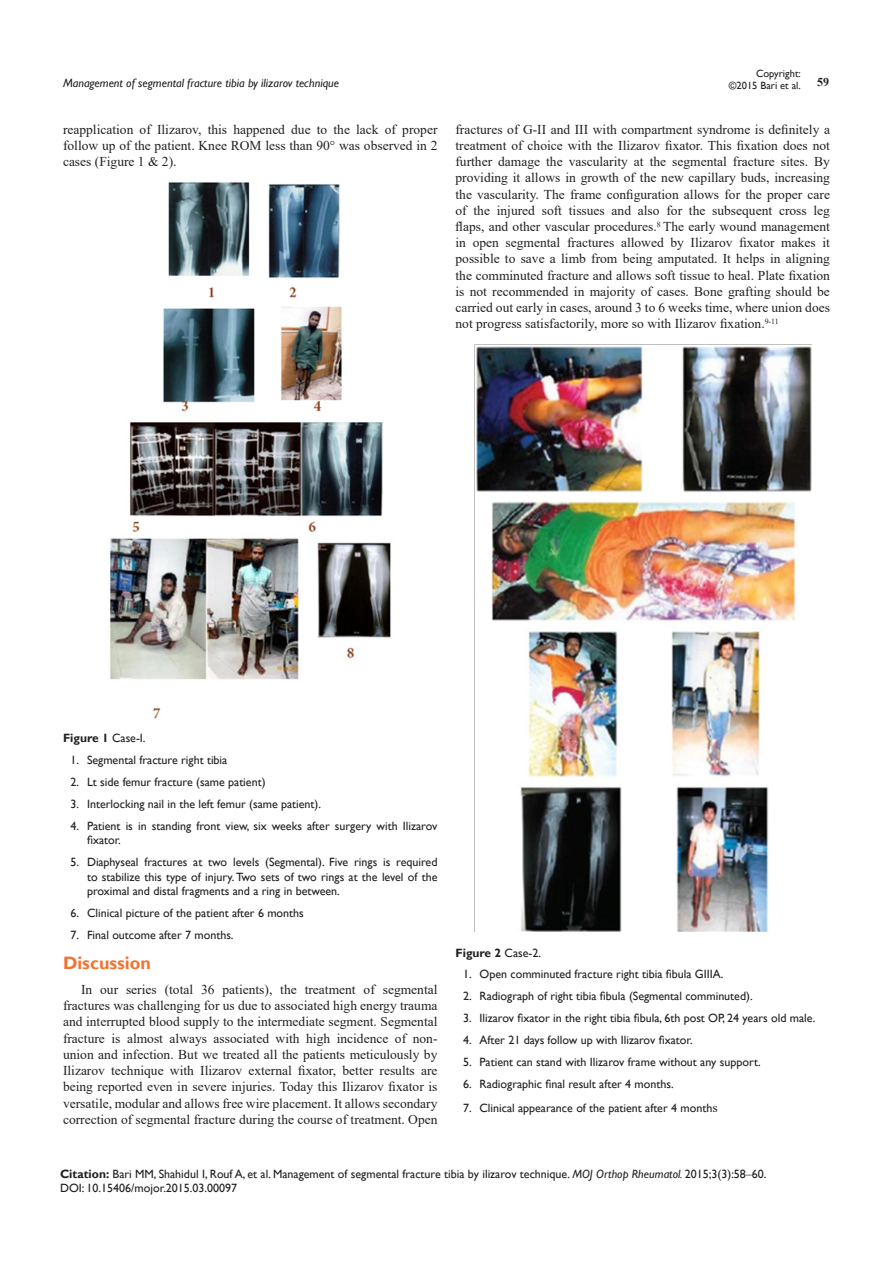
<style>
.page{position:relative;width:893px;height:1263px;background:#fff}
.page>*{position:absolute;margin:0;border:0;box-sizing:border-box;transform-origin:0 0}
.List_Paragraph{font:700 18px "Gill Sans";color:#f37331}
.t1{font:13.5px/16.2px "Times New Roman";color:#231f20;text-align:justify}
.Citation{font:12px/14.4px "Gill Sans";color:#231f20}
.t2{font:italic 12px "Gill Sans";color:#231f20}
.t3{font:700 12px "Gill Sans";color:#231f20}
.t4{font:700 12px "Times New Roman";color:#231f20}
.t5{font:10.5px/12.6px "Gill Sans";color:#231f20;text-align:right}
.s1{font-weight:400}
.s2{font-family:"Times New Roman";font-size:13.5px}
.s3{font-weight:700}
.s4{font-style:italic}
.s5{font-family:"Times New Roman"}
</style>
<div class="page">
<img style="left:110px;top:182px;width:281px;height:537px">
<img style="left:474px;top:345px;width:338px;height:587px">
<p class="t5" style="left:729px;top:67px;width:73px">Copyright: ©2015 Bari et al.</p>
<p class="t2" style="left:63px;top:76px;width:278px">Management of segmental fracture tibia by ilizarov technique</p>
<p class="t4" style="left:817px;top:73px;width:13px">59</p>
<p class="t1" style="left:63px;top:121px;width:376px">reapplication of Ilizarov, this happened due to the lack of proper follow up of the patient. Knee ROM less than 90° was observed in 2 cases (Figure 1 &amp; 2).</p>
<p class="t1" style="left:455px;top:121px;width:376px">fractures of G-II and III with compartment syndrome is definitely a treatment of choice with the Ilizarov fixator. This fixation does not further damage the vascularity at the segmental fracture sites. By providing it allows in growth of the new capillary buds, increasing the vascularity. The frame configuration allows for the proper care of the injured soft tissues and also for the subsequent cross leg flaps, and other vascular procedures.<sup>8</sup> The early wound management in open segmental fractures allowed by Ilizarov fixator makes it possible to save a limb from being amputated. It helps in aligning the comminuted fracture and allows soft tissue to heal. Plate fixation is not recommended in majority of cases. Bone grafting should be carried out early in cases, around 3 to 6 weeks time, where union does not progress satisfactorily, more so with Ilizarov fixation.<sup>9-11</sup></p>
<p class="t3" style="left:63px;top:731px;width:84px">Figure 1 <span class="s1">Case-I.</span></p>
<p class="Citation" style="left:70px;top:753px;width:158px">1. Segmental fracture right tibia</p>
<p class="Citation" style="left:70px;top:775px;width:197px">2. Lt side femur fracture (same patient)</p>
<p class="Citation" style="left:70px;top:797px;width:252px">3. Interlocking nail in the left femur (same patient).</p>
<p class="Citation" style="left:87px;top:819px;width:352px;text-indent:-16px">4. Patient is in standing front view, six weeks after surgery with Ilizarov fixator.</p>
<p class="Citation" style="left:87px;top:855px;width:352px;text-align:justify;text-indent:-16px">5. Diaphyseal fractures at two levels (Segmental). Five rings is required to stabilize this type of injury. Two sets of two rings at the level of the proximal and distal fragments and a ring in between.</p>
<p class="Citation" style="left:70px;top:906px;width:235px">6. Clinical picture of the patient after 6 months</p>
<p class="Citation" style="left:70px;top:928px;width:165px">7. Final outcome after 7 months.</p>
<p class="List_Paragraph" style="left:63px;top:952px;width:89px">Discussion</p>
<p class="t1" style="left:63px;top:981px;width:376px;text-indent:18px">In our series (total 36 patients), the treatment of segmental fractures was challenging for us due to associated high energy trauma and interrupted blood supply to the intermediate segment. Segmental fracture is almost always associated with high incidence of non&shy;union and infection. But we treated all the patients meticulously by Ilizarov technique with Ilizarov external fixator, better results are being reported even in severe injuries. Today this Ilizarov fixator is versatile, modular and allows free wire placement. It allows secondary correction of segmental fracture during the course of treatment. Open</p>
<p class="t3" style="left:455px;top:945px;width:87px">Figure 2 <span class="s1">Case-2.</span></p>
<p class="Citation" style="left:463px;top:967px;width:262px">1. Open comminuted fracture right tibia fibula GIIIA.</p>
<p class="Citation" style="left:463px;top:989px;width:291px">2. Radiograph of right tibia fibula (Segmental comminuted).</p>
<p class="Citation" style="left:463px;top:1011px;width:354px">3. Ilizarov fixator in the right tibia fibula, 6th post OP, 24 years old male.</p>
<p class="Citation" style="left:463px;top:1033px;width:231px">4. After 21 days follow up with Ilizarov fixator.</p>
<p class="Citation" style="left:463px;top:1055px;width:299px">5. Patient can stand with Ilizarov frame without any support.</p>
<p class="Citation" style="left:463px;top:1077px;width:212px">6. Radiographic final result after 4 months.</p>
<p class="Citation" style="left:463px;top:1101px;width:256px">7. Clinical appearance of the patient after 4 month<span class="s2">s</span></p>
<p class="Citation" style="left:60px;top:1167px;width:708px"><span class="s3">Citation:</span> Bari MM, Shahidul I, Rouf A, et al. Management of segmental fracture tibia by ilizarov technique. <span class="s4">MOJ Orthop Rheumatol.</span> 2015;3(3):58<span class="s5">‒</span>60.</p>
<p class="Citation" style="left:60px;top:1181px;width:179px">DOI: 10.15406/mojor.2015.03.00097</p>
</div>
